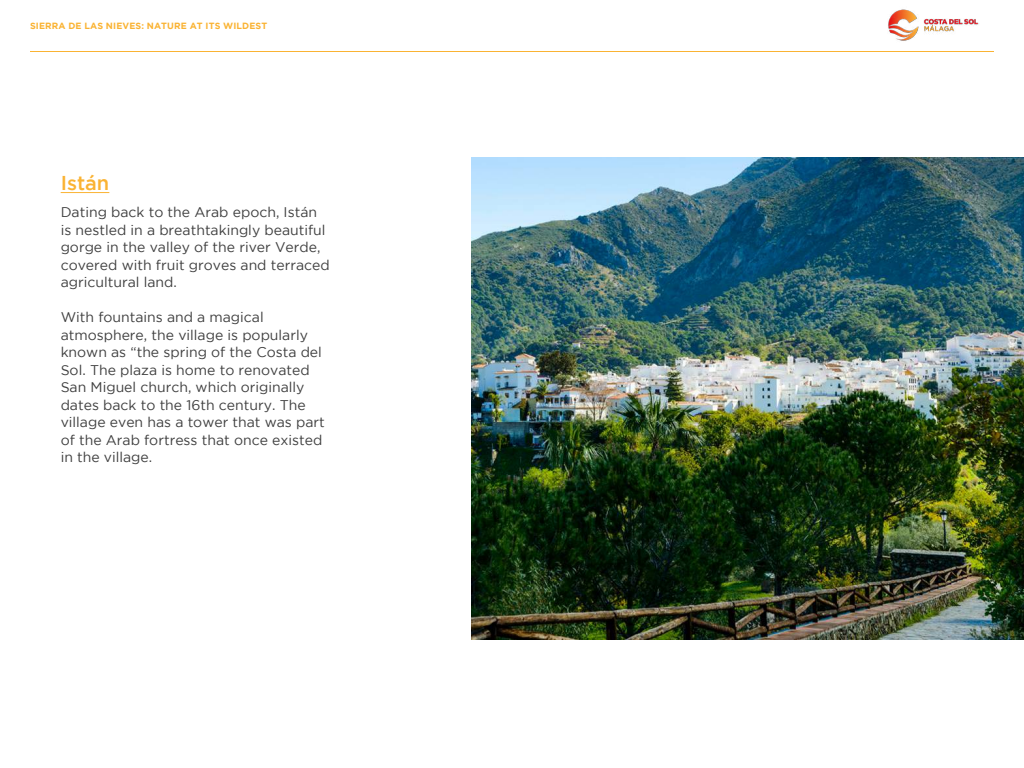
<style>
.page{position:relative;width:1024px;height:768px;background:#fff}
.page>*{position:absolute;margin:0;border:0;box-sizing:border-box;transform-origin:0 0}
.t1{font:500 20px "Gotham";color:#fab333}
.t2{font:14px/17.5px "Gotham";color:#3f3f3f}
.t3{font:700 9px "Gotham";letter-spacing:.015em;color:#fab333}
</style>
<div class="page">
<img style="left:888px;top:9px;width:91px;height:32px">
<hr style="left:30px;top:51px;width:964px;height:1px;background:#fab333">
<img style="left:472px;top:158px;width:552px;height:481px">
<hr style="left:61px;top:192px;width:48px;height:1px;background:#fab333">
<p class="t3" style="left:30px;top:21px;width:239px">SIERRA DE LAS NIEVES: NATURE AT ITS WILDEST</p>
<h1 class="t1" style="left:61px;top:172px;width:50px">Istán</h1>
<p class="t2" style="left:61px;top:204px;width:271px">Dating back to the Arab epoch, Istán is nestled in a breathtakingly beautiful gorge in the valley of the river Verde, covered with fruit groves and terraced agricultural land.</p>
<p class="t2" style="left:61px;top:309px;width:266px">With fountains and a magical atmosphere, the village is popularly known as “the spring of the Costa del<br>Sol. The plaza is home to renovated<br>San Miguel church, which originally dates back to the 16th century. The village even has a tower that was part of the Arab fortress that once existed in the village.</p>
</div>
